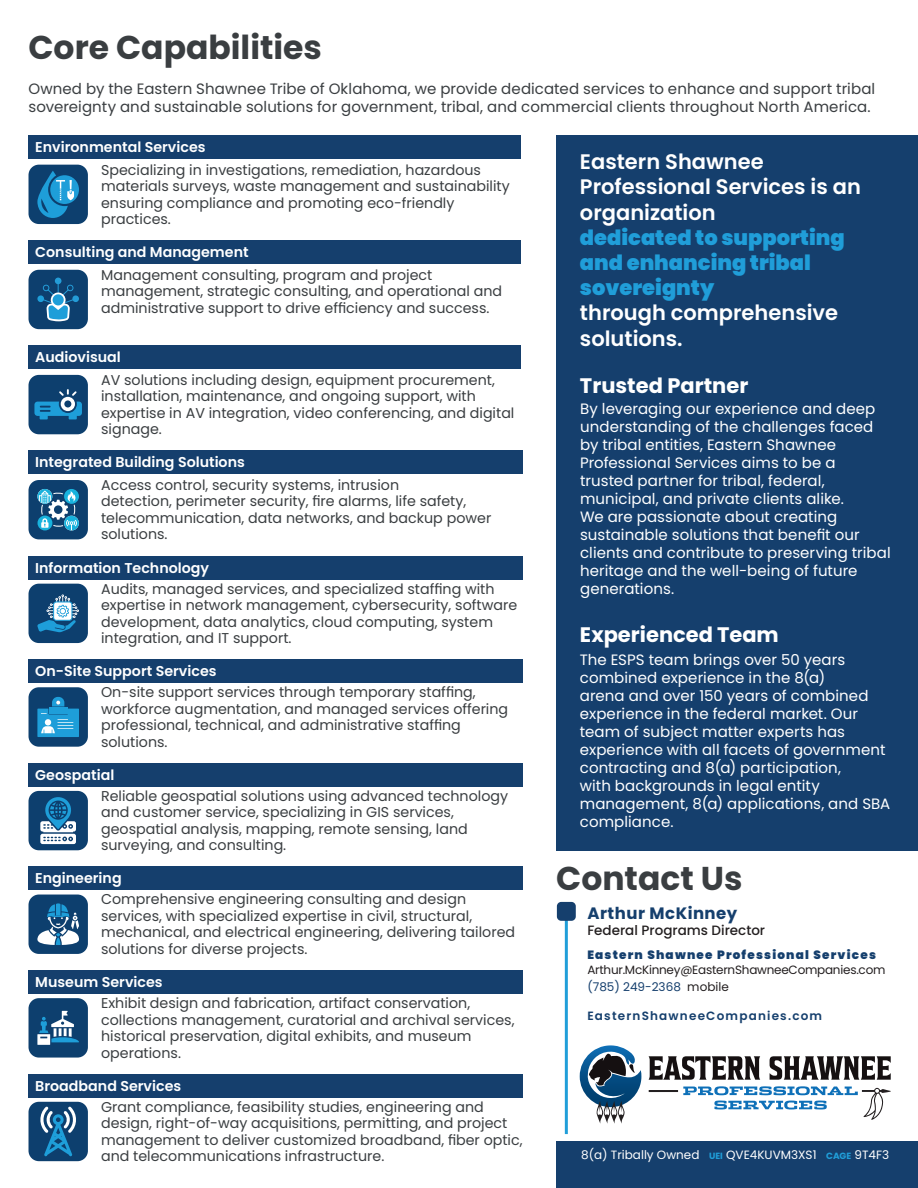
<style>
.page{position:relative;width:918px;height:1188px;background:#fff}
.page>*{position:absolute;margin:0;border:0;box-sizing:border-box;transform-origin:0 0}
._49_Header_Poppins_Black{font:700 33px "Poppins";color:#3a3e41}
._10_Content_Poppins_Regular{font:600 21px/25.2px "Poppins";color:#fff}
._11_Content_Poppins_Regular_11_pt{font:700 21px "Poppins";color:#fff}
.t1{font:700 16.5px "Poppins";letter-spacing:.03em;color:#153f6d}
.Body_2{font:15px/18px "Poppins";letter-spacing:.005em;color:#fff}
._8_Content_Poppins_Regular_8_pt{font:15px/18px "Poppins";letter-spacing:.005em;color:#fff}
._8_Content_Poppins_Regular_8_pt-2{font:15px/18px "Poppins";letter-spacing:.005em;color:#3a3e41}
.Body_Copy_2{font:14.25px/16.5px "Poppins";color:#3a3e41}
._11_Content_Poppins_Regular{font:600 14.25px "Poppins";color:#fff}
.t2{font:500 13.5px "Poppins";color:#231f20}
.t3{font:12px/15.8px "Poppins";letter-spacing:-.02em;color:#231f20}
.t4{font:12px "Poppins";color:#fff}
.t5{font:600 12px "Poppins";letter-spacing:.1em;color:#153f6d}
.t6{font:12px "Poppins";color:#153f6d}
.s1{font-weight:900;color:#209ed9}
.s2{font-weight:900;color:#153f6d}
.s3{color:#231f20}
.s4{font-weight:700;font-size:9px;color:#209ed9}
</style>
<div class="page">
<div style="left:556px;top:135px;width:362px;height:716px;background:#153f6d"></div>
<div style="left:556px;top:1142px;width:362px;height:46px;background:#153f6d"></div>
<svg style="left:649px;top:1056px;width:111px;height:24px"></svg>
<svg style="left:770px;top:1056px;width:121px;height:24px"></svg>
<svg style="left:580px;top:1045px;width:61px;height:79px"></svg>
<svg style="left:649px;top:1086px;width:242px;height:34px"></svg>
<div style="left:29px;top:1074px;width:494px;height:23px;background:#153f6d"></div>
<div style="left:29px;top:1102px;width:59px;height:59px;background:#0d3f6e;border-radius:10px"></div>
<svg style="left:40px;top:1107px;width:36px;height:49px"></svg>
<div style="left:29px;top:970px;width:494px;height:24px;background:#153f6d"></div>
<div style="left:29px;top:998px;width:59px;height:60px;background:#0d3f6e;border-radius:10px"></div>
<svg style="left:37px;top:1011px;width:42px;height:34px"></svg>
<div style="left:29px;top:867px;width:494px;height:23px;background:#153f6d"></div>
<div style="left:29px;top:895px;width:59px;height:59px;background:#0d3f6e;border-radius:10px"></div>
<svg style="left:37px;top:903px;width:42px;height:42px"></svg>
<div style="left:29px;top:763px;width:494px;height:24px;background:#153f6d"></div>
<div style="left:29px;top:791px;width:59px;height:59px;background:#0d3f6e;border-radius:10px"></div>
<svg style="left:40px;top:797px;width:36px;height:47px"></svg>
<div style="left:29px;top:659px;width:494px;height:24px;background:#153f6d"></div>
<div style="left:29px;top:687px;width:59px;height:60px;background:#0d3f6e;border-radius:10px"></div>
<svg style="left:37px;top:697px;width:42px;height:40px"></svg>
<div style="left:29px;top:556px;width:494px;height:23px;background:#153f6d"></div>
<div style="left:29px;top:584px;width:59px;height:59px;background:#0d3f6e;border-radius:10px"></div>
<svg style="left:37px;top:594px;width:42px;height:38px"></svg>
<div style="left:29px;top:451px;width:494px;height:23px;background:#153f6d"></div>
<div style="left:29px;top:480px;width:59px;height:59px;background:#0d3f6e;border-radius:10px"></div>
<svg style="left:37px;top:489px;width:42px;height:41px"></svg>
<div style="left:29px;top:346px;width:492px;height:23px;background:#153f6d"></div>
<div style="left:29px;top:375px;width:59px;height:59px;background:#0d3f6e;border-radius:10px"></div>
<svg style="left:34px;top:389px;width:48px;height:30px"></svg>
<div style="left:29px;top:240px;width:492px;height:24px;background:#153f6d"></div>
<div style="left:29px;top:270px;width:59px;height:59px;background:#0d3f6e;border-radius:10px"></div>
<svg style="left:37px;top:278px;width:42px;height:43px"></svg>
<div style="left:29px;top:135px;width:492px;height:24px;background:#153f6d"></div>
<div style="left:29px;top:165px;width:59px;height:59px;background:#0d3f6e;border-radius:10px"></div>
<div style="left:50px;top:175px;width:29px;height:29px;background:#1e9ed9;border-radius:50%"></div>
<svg style="left:37px;top:171px;width:37px;height:47px"></svg>
<hr style="left:565px;top:906px;width:3px;height:228px;background:#209ed9">
<div style="left:557px;top:902px;width:19px;height:19px;background:#153f6d;border-radius:4px"></div>
<p class="_49_Header_Poppins_Black" style="left:29px;top:28px;width:295px">Core Capabilities</p>
<p class="_8_Content_Poppins_Regular_8_pt-2" style="left:29px;top:79px;width:848px">Owned by the Eastern Shawnee Tribe of Oklahoma, we provide dedicated services to enhance and support tribal sovereignty and sustainable solutions for government, tribal, and commercial clients throughout North America.</p>
<p class="_10_Content_Poppins_Regular" style="left:580px;top:149px;width:283px">Eastern Shawnee<br>Professional Services is an organization<br><span class="s1">dedicated to supporting and enhancing tribal sovereignty<br></span>through comprehensive solutions.</p>
<p class="_11_Content_Poppins_Regular" style="left:35px;top:139px;width:172px">Environmental Services</p>
<p class="Body_Copy_2" style="left:101px;top:161px;width:410px">Specializing in investigations, remediation, hazardous materials surveys, waste management and sustainability ensuring compliance and promoting eco-friendly practices.</p>
<p class="_11_Content_Poppins_Regular" style="left:35px;top:244px;width:215px">Consulting and Management</p>
<p class="Body_Copy_2" style="left:101px;top:267px;width:403px">Management consulting, program and project management, strategic consulting, and operational and administrative support to drive efficiency and success.</p>
<p class="_11_Content_Poppins_Regular" style="left:35px;top:349px;width:87px">Audiovisual</p>
<p class="Body_Copy_2" style="left:101px;top:372px;width:415px">AV solutions including design, equipment procurement, installation, maintenance, and ongoing support, with expertise in AV integration, video conferencing, and digital signage.</p>
<p class="_11_Content_Poppins_Regular" style="left:35px;top:454px;width:211px">Integrated Building Solutions</p>
<p class="Body_Copy_2" style="left:101px;top:477px;width:392px">Access control, security systems, intrusion<br>detection, perimeter security, fire alarms, life safety, telecommunication, data networks, and backup power solutions.</p>
<p class="_11_Content_Poppins_Regular" style="left:35px;top:559px;width:175px">Information Technology</p>
<p class="Body_Copy_2" style="left:101px;top:580px;width:418px">Audits, managed services, and specialized staffing with expertise in network management, cybersecurity, software development, data analytics, cloud computing, system integration, and IT support.</p>
<p class="_11_Content_Poppins_Regular" style="left:35px;top:663px;width:183px">On-Site Support Services</p>
<p class="Body_Copy_2" style="left:101px;top:684px;width:409px">On-site support services through temporary staffing, workforce augmentation, and managed services offering professional, technical, and administrative staffing solutions.</p>
<p class="_11_Content_Poppins_Regular" style="left:35px;top:767px;width:81px">Geospatial</p>
<p class="Body_Copy_2" style="left:101px;top:788px;width:409px">Reliable geospatial solutions using advanced technology and customer service, specializing in GIS services, geospatial analysis, mapping, remote sensing, land surveying, and consulting.</p>
<p class="_11_Content_Poppins_Regular" style="left:35px;top:870px;width:88px">Engineering</p>
<p class="Body_Copy_2" style="left:101px;top:891px;width:416px">Comprehensive engineering consulting and design services, with specialized expertise in civil, structural, mechanical, and electrical engineering, delivering tailored solutions for diverse projects.</p>
<p class="_11_Content_Poppins_Regular" style="left:35px;top:974px;width:129px">Museum Services</p>
<p class="Body_Copy_2" style="left:101px;top:995px;width:415px">Exhibit design and fabrication, artifact conservation, collections management, curatorial and archival services, historical preservation, digital exhibits, and museum operations.</p>
<p class="_11_Content_Poppins_Regular" style="left:35px;top:1077px;width:147px">Broadband Services</p>
<p class="Body_Copy_2" style="left:101px;top:1099px;width:423px">Grant compliance, feasibility studies, engineering and design, right-of-way acquisitions, permitting, and project management to deliver customized broadband, fiber optic, and telecommunications infrastructure.</p>
<p class="_11_Content_Poppins_Regular_11_pt" style="left:580px;top:374px;width:170px">Trusted Partner</p>
<p class="Body_2" style="left:580px;top:400px;width:312px">By leveraging our experience and deep understanding of the challenges faced by tribal entities, Eastern Shawnee Professional Services aims to be a trusted partner for tribal, federal, municipal, and private clients alike.<br>We are passionate about creating sustainable solutions that benefit our clients and contribute to preserving tribal heritage and the well-being of future generations.</p>
<p class="_11_Content_Poppins_Regular_11_pt" style="left:580px;top:622px;width:200px">Experienced Team</p>
<p class="_8_Content_Poppins_Regular_8_pt" style="left:580px;top:650px;width:312px">The ESPS team brings over 50 years combined experience in the 8(a)<br>arena and over 150 years of combined experience in the federal market. Our team of subject matter experts has experience with all facets of government contracting and 8(a) participation,<br>with backgrounds in legal entity management, 8(a) applications, and SBA compliance.</p>
<p class="_49_Header_Poppins_Black" style="left:556px;top:859px;width:188px">Contact Us</p>
<p class="t1" style="left:587px;top:904px;width:151px">Arthur McKinney</p>
<p class="t2" style="left:587px;top:923px;width:179px">Federal Programs Director</p>
<p class="t3" style="left:587px;top:947px;width:300px"><span class="s2">Eastern Shawnee Professional Services<br></span>Arthur.McKinney@EasternShawneeCompanies.com</p>
<p class="t6" style="left:587px;top:980px;width:143px">(785) 249-2368 <span class="s3">mobile</span></p>
<p class="t5" style="left:587px;top:1009px;width:236px">EasternShawneeCompanies.com</p>
<p class="t4" style="left:581px;top:1147px;width:310px">8(a) Tribally Owned <span class="s4">UEI</span> QVE4KUVM3XS1 <span class="s4">CAGE</span> 9T4F3</p>
</div>
